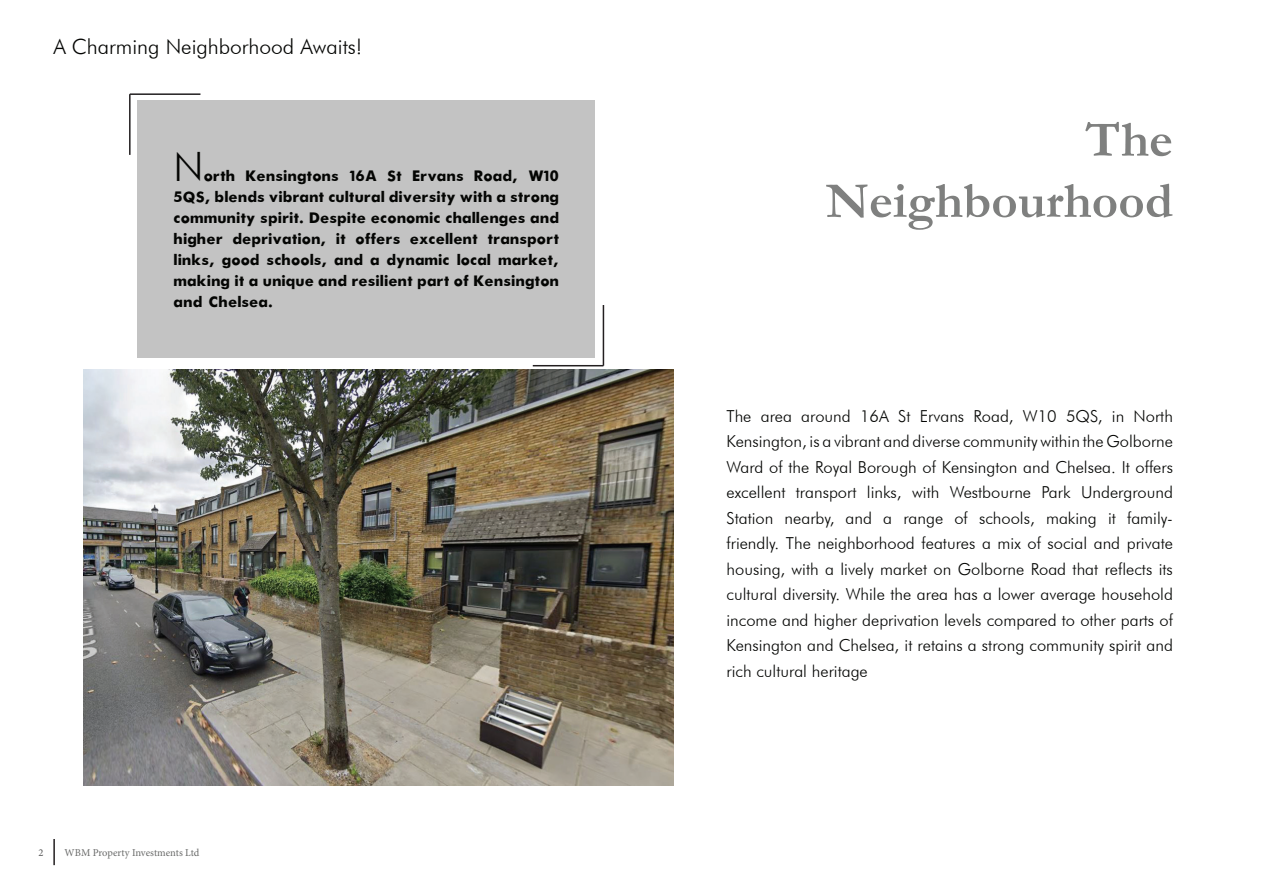
<style>
.page{position:relative;width:1263px;height:893px;background:#fff}
.page>*{position:absolute;margin:0;border:0;box-sizing:border-box;transform-origin:0 0}
.t1{font:700 51px/61.2px "Garamond";color:#7f807f;text-align:right}
.t2{font:300 40.5px "Futura BT";color:#040503}
.t3{font:300 21px "Futura BT";color:#040503}
.t4{font:300 16.5px/25.5px "Futura BT";color:#040503;text-align:justify}
.t5{font:700 16.5px/21px "Futura";color:#040503;text-align:justify}
.t6{font:10.5px "Minion Pro";letter-spacing:-.005em;color:#696a69}
.t7{font:10.5px "Minion Pro";color:#535353}
</style>
<div class="page">
<hr style="left:53px;top:839px;width:2px;height:26px;background:#231f20">
<div style="left:138px;top:100px;width:457px;height:258px;background:#c3c3c3"></div>
<hr style="left:130px;top:93px;width:70px;height:2px;background:#231f20">
<hr style="left:129px;top:94px;width:2px;height:61px;background:#231f20">
<hr style="left:533px;top:365px;width:70px;height:1px;background:#231f20">
<hr style="left:603px;top:305px;width:1px;height:61px;background:#231f20">
<img style="left:84px;top:369px;width:589px;height:417px">
<p class="t3" style="left:53px;top:34px;width:311px">A Charming Neighborhood Awaits!</p>
<h2 class="t2" style="left:174px;top:142px;width:32px">N</h2>
<p class="t5" style="left:174px;top:166px;width:387px;text-indent:30px">orth Kensington’s 16A St Ervans Road, W10<br>5QS, blends vibrant cultural diversity with a strong community spirit. Despite economic challenges and higher deprivation, it offers excellent transport links, good schools, and a dynamic local market, making it a unique and resilient part of Kensington and Chelsea.</p>
<p class="t7" style="left:39px;top:845px;width:7px">2</p>
<p class="t6" style="left:65px;top:845px;width:136px">WBM Property Investments Ltd</p>
<h1 class="t1" style="left:826px;top:109px;width:348px">The<br>Neighbourhood</h1>
<p class="t4" style="left:726px;top:403px;width:448px">The area around 16A St Ervans Road, W10 5QS, in North Kensington, is a vibrant and diverse community within the Golborne Ward of the Royal Borough of Kensington and Chelsea. It offers excellent transport links, with Westbourne Park Underground Station nearby, and a range of schools, making it family&shy;friendly. The neighborhood features a mix of social and private housing, with a lively market on Golborne Road that reflects its cultural diversity. While the area has a lower average household income and higher deprivation levels compared to other parts of Kensington and Chelsea, it retains a strong community spirit and rich cultural heritage</p>
</div>
